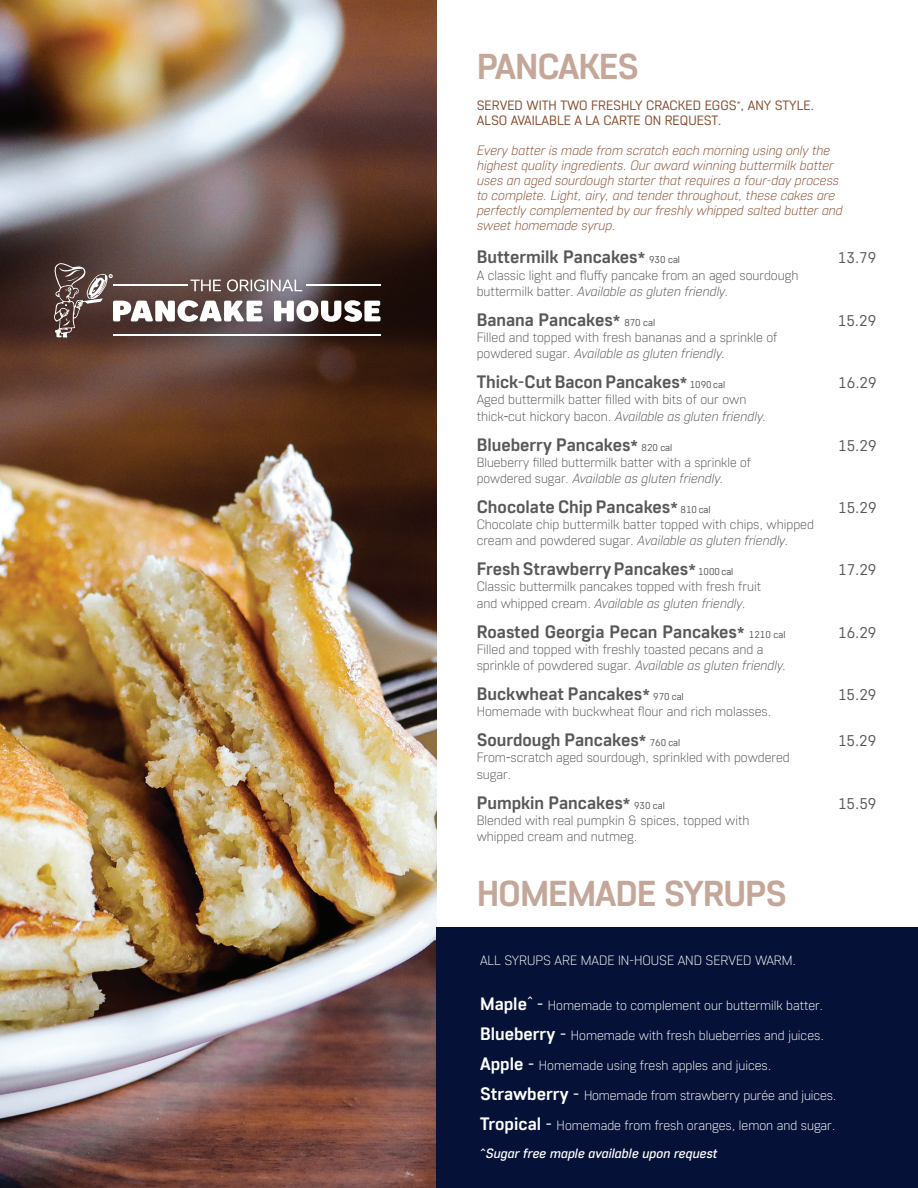
<style>
.page{position:relative;width:918px;height:1188px;background:#fff}
.page>*{position:absolute;margin:0;border:0;box-sizing:border-box;transform-origin:0 0}
.t1{font:700 36px "Core Sans R55";letter-spacing:-.03em;color:#c4a798}
.t2{font:700 18px "Core Sans R55";color:#57585a}
.t3{font:15.45px "Core Sans R35";color:#57585a}
.t4{font:300 13.5px/16.2px "Core Sans R25";color:#57585a}
.t5{font:italic 300 13.5px/15px "Core Sans R25";color:#874e30}
.t6{font:300 13.5px "Core Sans R25";color:#fff}
.t7{font:13.5px/15px "Core Sans R35";color:#874e30}
.t8{font:italic 300 13.5px "Core Sans R25";color:#57585a}
.t9{font:italic 500 13.5px "Core Sans R45";color:#fff}
.t10{font:300 13.2px "Core Sans R25";color:#57585a}
.s1{font-family:"Core Sans R35";font-weight:400;font-size:9.9px}
.s2{font-style:italic}
.s3{font-family:"Core Sans R45";font-weight:500}
.s4{font-family:"Core Sans R35";font-weight:400}
.s5{font-style:normal;font-size:13.2px}
.s6{font-family:"Core Sans R55";font-weight:700;font-size:18px}
.s7{font-family:"Core Sans R35";font-weight:400;font-size:18px}
.s8{font-size:12px}
</style>
<div class="page">
<img style="left:0;top:0;width:436px;height:1188px">
<svg style="left:54px;top:263px;width:327px;height:74px"></svg>
<hr style="left:113px;top:284px;width:74px;height:2px;background:#fff">
<hr style="left:306px;top:284px;width:74px;height:2px;background:#fff">
<hr style="left:113px;top:335px;width:267px;height:1px;background:#fff">
<div style="left:436px;top:927px;width:482px;height:261px;background:#051136"></div>
<img style="left:0;top:887px;width:1px;height:301px">
<hr style="left:0;top:469px;width:1px;height:187px;background:#051136">
<h1 class="t1" style="left:477px;top:43px;width:164px">PANCAKES</h1>
<p class="t7" style="left:477px;top:97px;width:339px">SERVED WITH TWO FRESHLY CRACKED EGGS<sup>*</sup>, ANY STYLE.<br>ALSO AVAILABLE A LA CARTE ON REQUEST.</p>
<p class="t5" style="left:477px;top:143px;width:367px">Every batter is made from scratch each morning using only the highest quality ingredients. Our award winning buttermilk batter uses an aged sourdough starter that requires a four-day process to complete. Light, airy, and tender throughout, these cakes are perfectly complemented by our freshly whipped salted butter and sweet homemade syrup.</p>
<h2 class="t2" style="left:477px;top:246px;width:205px">Buttermilk Pancakes<sup>*</sup> <span class="s1">930 cal</span></h2>
<p class="t3" style="left:838px;top:248px;width:40px">13.79</p>
<p class="t4" style="left:477px;top:266px;width:323px">A classic light and fluffy pancake from an aged sourdough buttermilk batter. <span class="s2">Available as gluten friendly.</span></p>
<h2 class="t2" style="left:477px;top:308px;width:180px">Banana Pancakes<sup>*</sup> <span class="s1">870 cal</span></h2>
<p class="t3" style="left:838px;top:311px;width:40px">15.29</p>
<p class="t4" style="left:477px;top:329px;width:302px">Filled and topped with fresh bananas and a sprinkle of powdered sugar. <span class="s2">Available as gluten friendly.</span></p>
<h2 class="t2" style="left:477px;top:370px;width:250px">Thick<span class="s3">-</span>Cut Bacon Pancakes<sup>*</sup> <span class="s1">1090 cal</span></h2>
<p class="t3" style="left:838px;top:373px;width:40px">16.29</p>
<p class="t4" style="left:477px;top:391px;width:291px">Aged buttermilk batter filled with bits of our own thick<span class="s4">-</span>cut hickory bacon. <span class="s2">Available as gluten friendly.</span></p>
<h2 class="t2" style="left:477px;top:433px;width:197px">Blueberry Pancakes<sup>*</sup> <span class="s1">820 cal</span></h2>
<p class="t3" style="left:838px;top:435px;width:40px">15.29</p>
<p class="t10" style="left:477px;top:453px;width:276px">Blueberry filled buttermilk batter with a sprinkle of</p>
<p class="t8" style="left:477px;top:469px;width:248px"><span class="s5">powdered sugar.</span> Available as gluten friendly.</p>
<h2 class="t2" style="left:477px;top:495px;width:235px">Chocolate Chip Pancakes<sup>*</sup> <span class="s1">810 cal</span></h2>
<p class="t3" style="left:838px;top:497px;width:40px">15.29</p>
<p class="t4" style="left:477px;top:516px;width:339px">Chocolate chip buttermilk batter topped with chips, whipped cream and powdered sugar. <span class="s2">Available as gluten friendly.</span></p>
<h2 class="t2" style="left:477px;top:557px;width:258px">Fresh Strawberry Pancakes<sup>*</sup> <span class="s1">1000 cal</span></h2>
<p class="t3" style="left:838px;top:560px;width:40px">17.29</p>
<p class="t4" style="left:477px;top:578px;width:286px">Classic buttermilk pancakes topped with fresh fruit and whipped cream. <span class="s2">Available as gluten friendly.</span></p>
<h2 class="t2" style="left:477px;top:620px;width:310px">Roasted Georgia Pecan Pancakes<sup>*</sup> <span class="s1">1210 cal</span></h2>
<p class="t3" style="left:838px;top:622px;width:40px">16.29</p>
<p class="t4" style="left:477px;top:641px;width:311px">Filled and topped with freshly toasted pecans and a sprinkle of powdered sugar. <span class="s2">Available as gluten friendly.</span></p>
<h2 class="t2" style="left:477px;top:682px;width:208px">Buckwheat Pancakes<sup>*</sup> <span class="s1">970 cal</span></h2>
<p class="t3" style="left:838px;top:685px;width:40px">15.29</p>
<p class="t4" style="left:477px;top:703px;width:296px">Homemade with buckwheat flour and rich molasses.</p>
<h2 class="t2" style="left:477px;top:728px;width:205px">Sourdough Pancakes<sup>*</sup> <span class="s1">760 cal</span></h2>
<p class="t3" style="left:838px;top:731px;width:40px">15.29</p>
<p class="t4" style="left:477px;top:749px;width:315px">From<span class="s4">-</span>scratch aged sourdough, sprinkled with powdered sugar.</p>
<h2 class="t2" style="left:477px;top:791px;width:190px">Pumpkin Pancakes<sup>*</sup> <span class="s1">930 cal</span></h2>
<p class="t3" style="left:838px;top:793px;width:40px">15.59</p>
<p class="t4" style="left:477px;top:812px;width:274px">Blended with real pumpkin &amp; spices, topped with whipped cream and nutmeg.</p>
<h1 class="t1" style="left:477px;top:870px;width:312px">HOMEMADE SYRUPS</h1>
<p class="t6" style="left:480px;top:951px;width:318px">ALL SYRUPS ARE MADE IN-HOUSE AND SERVED WARM.</p>
<p class="t6" style="left:480px;top:997px;width:345px"><span class="s6">Maple</span><sup>^</sup> <span class="s7">-</span> Homemade to complement our buttermilk batter.</p>
<p class="t6" style="left:480px;top:1027px;width:345px"><span class="s6">Blueberry</span> <span class="s7">-</span> Homemade with fresh blueberries and juices.</p>
<p class="t6" style="left:480px;top:1057px;width:293px"><span class="s6">Apple</span> <span class="s7">-</span> Homemade using fresh apples and juices.</p>
<p class="t6" style="left:480px;top:1087px;width:358px"><span class="s6">Strawberry</span> <span class="s7">-</span> Homemade from strawberry purée and juices.</p>
<p class="t6" style="left:480px;top:1117px;width:357px"><span class="s6">Tropical</span> <span class="s7">-</span> Homemade from fresh oranges, lemon and sugar.</p>
<p class="t9" style="left:480px;top:1145px;width:239px"><span class="s8">^</span>Sugar free maple available upon request</p>
</div>
